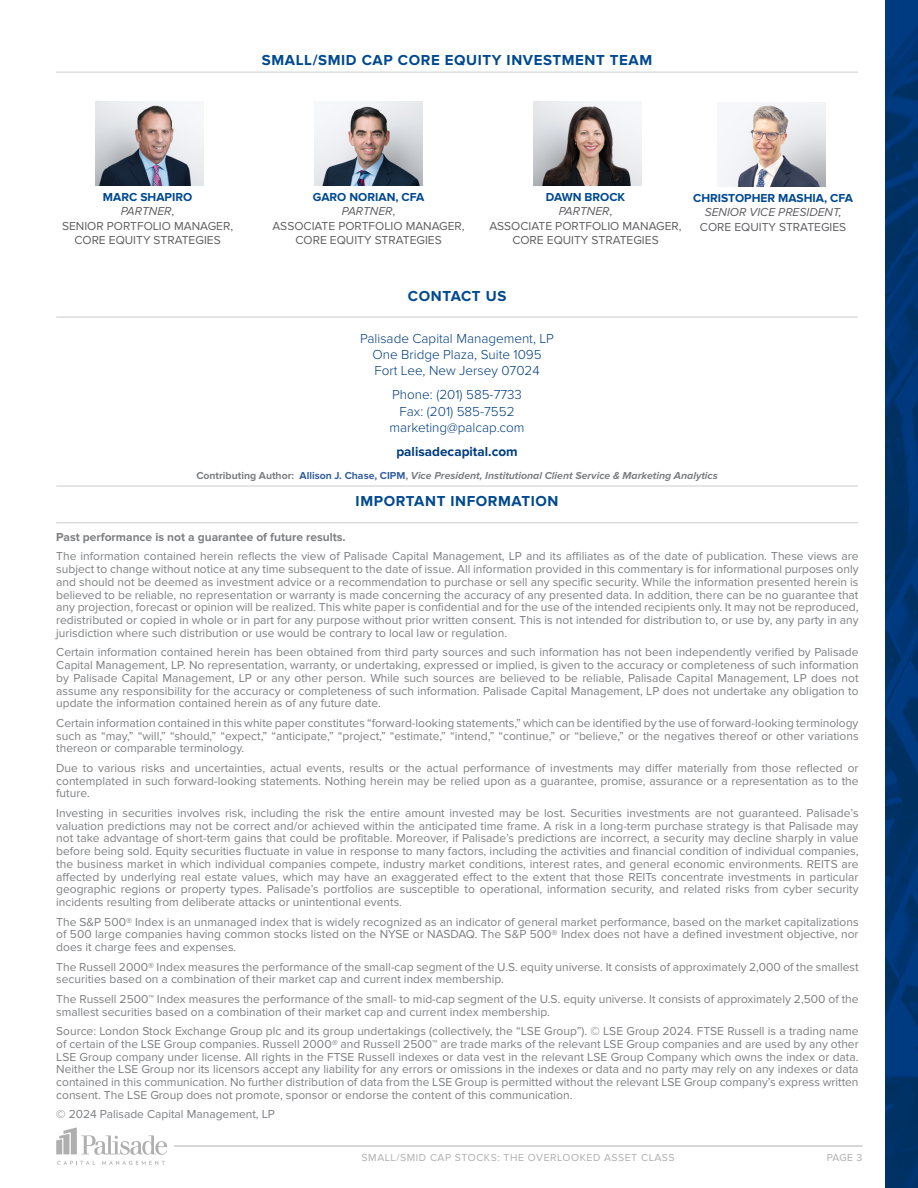
<style>
.page{position:relative;width:918px;height:1188px;background:#fff}
.page>*{position:absolute;margin:0;border:0;box-sizing:border-box;transform-origin:0 0}
.Section_Headers{font:700 15px "Proxima Nova";letter-spacing:.04em;color:#014990}
.t1{font:300 13.5px/16.2px "Proxima Nova";color:#013d7d;text-align:center}
.t2{font:700 13.5px "Proxima Nova";color:#013d7d}
.Disclaimer_body{font:12px/12.8px "Proxima Nova";color:#7d7f82;text-align:justify}
.Body{font:12px/14.4px "Proxima Nova";color:#5f5f62;text-align:center}
.Body-2{font:700 12px/14.4px "Proxima Nova";color:#014990;text-align:center}
.Disclaimer_body-2{font:700 12px "Proxima Nova";color:#7d7f82}
.Section_Headers-2{font:italic 700 10.5px "Proxima Nova";color:#7d7f82}
.t3{font:10.5px "Proxima Nova";letter-spacing:.05em;color:#afafb0}
.s1{font-weight:700;color:#014990}
.s2{font-style:italic}
.s3{font-weight:400;font-style:italic;color:#5f5f62}
.s4{font-weight:400;color:#5f5f62}
.s5{font-style:normal}
.s6{font-style:normal;color:#365fa0}
</style>
<div class="page">
<img style="left:886px;top:0;width:32px;height:1188px">
<hr style="left:174px;top:1146px;width:688px;height:1px;background:#adaeaf">
<svg style="left:57px;top:1161px;width:38px;height:4px"></svg>
<svg style="left:102px;top:1161px;width:63px;height:4px"></svg>
<svg style="left:56px;top:1127px;width:111px;height:28px"></svg>
<hr style="left:56px;top:316px;width:802px;height:2px;background:#dcdddd">
<hr style="left:56px;top:485px;width:802px;height:2px;background:#dcdddd">
<hr style="left:56px;top:522px;width:802px;height:2px;background:#dcdddd">
<img style="left:96px;top:102px;width:108px;height:84px">
<img style="left:718px;top:103px;width:108px;height:84px">
<img style="left:315px;top:102px;width:108px;height:84px">
<img style="left:533px;top:102px;width:108px;height:84px">
<hr style="left:56px;top:71px;width:802px;height:2px;background:#dcdddd">
<p class="Section_Headers" style="left:262px;top:51px;width:392px">SMALL/SMID CAP CORE EQUITY INVESTMENT TEAM</p>
<p class="Body" style="left:62px;top:190px;width:173px"><span class="s1">MARC SHAPIRO<br></span><span class="s2">PARTNER</span>,<br>SENIOR PORTFOLIO MANAGER,<br>CORE EQUITY STRATEGIES</p>
<p class="Body-2" style="left:693px;top:191px;width:161px">CHRISTOPHER MASHIA, CFA<br><span class="s3">SENIOR VICE PRESIDENT,<br></span><span class="s4">CORE EQUITY STRATEGIES</span></p>
<p class="Body" style="left:273px;top:190px;width:194px"><span class="s1">GARO NORIAN, CFA<br></span><span class="s2">PARTNER</span>,<br>ASSOCIATE PORTFOLIO MANAGER,<br>CORE EQUITY STRATEGIES</p>
<p class="Body" style="left:489px;top:190px;width:194px"><span class="s1">DAWN BROCK<br></span><span class="s2">PARTNER</span>,<br>ASSOCIATE PORTFOLIO MANAGER,<br>CORE EQUITY STRATEGIES</p>
<p class="Section_Headers" style="left:408px;top:287px;width:100px">CONTACT US</p>
<p class="t1" style="left:360px;top:329px;width:195px">Palisade Capital Management, LP<br>One Bridge Plaza, Suite 1095<br>Fort Lee, New Jersey 07024</p>
<p class="t1" style="left:390px;top:386px;width:137px">Phone: (201) 585-7733<br>Fax: (201) 585-7552 marketing@palcap.com</p>
<p class="t2" style="left:396px;top:444px;width:123px">palisadecapital.com</p>
<p class="Section_Headers-2" style="left:196px;top:469px;width:523px"><span class="s5">Contributing Author:</span> <span class="s6">Allison J. Chase, CIPM</span><span class="s5">,</span> Vice President, Institutional Client Service &amp; Marketing Analytics</p>
<p class="Section_Headers" style="left:356px;top:493px;width:204px">IMPORTANT INFORMATION</p>
<p class="Disclaimer_body-2" style="left:56px;top:530px;width:291px">Past performance is not a guarantee of future results.</p>
<p class="Disclaimer_body" style="left:56px;top:550px;width:804px">The information contained herein reflects the view of Palisade Capital Management, LP and its affiliates as of the date of publication. These views are subject to change without notice at any time subsequent to the date of issue. All information provided in this commentary is for informational purposes only and should not be deemed as investment advice or a recommendation to purchase or sell any specific security. While the information presented herein is believed to be reliable, no representation or warranty is made concerning the accuracy of any presented data. In addition, there can be no guarantee that any projection, forecast or opinion will be realized. This white paper is confidential and for the use of the intended recipients only. It may not be reproduced, redistributed or copied in whole or in part for any purpose without prior written consent. This is not intended for distribution to, or use by, any party in any jurisdiction where such distribution or use would be contrary to local law or regulation.</p>
<p class="Disclaimer_body" style="left:56px;top:646px;width:804px">Certain information contained herein has been obtained from third party sources and such information has not been independently verified by Palisade Capital Management, LP. No representation, warranty, or undertaking, expressed or implied, is given to the accuracy or completeness of such information by Palisade Capital Management, LP or any other person. While such sources are believed to be reliable, Palisade Capital Management, LP does not assume any responsibility for the accuracy or completeness of such information. Palisade Capital Management, LP does not undertake any obligation to update the information contained herein as of any future date.</p>
<p class="Disclaimer_body" style="left:56px;top:717px;width:804px">Certain information contained in this white paper constitutes “forward-looking statements,” which can be identified by the use of forward-looking terminology such as “may,” “will,” “should,” “expect,” “anticipate,” “project,” “estimate,” “intend,” “continue,” or “believe,” or the negatives thereof or other variations thereon or comparable terminology.</p>
<p class="Disclaimer_body" style="left:56px;top:762px;width:804px">Due to various risks and uncertainties, actual events, results or the actual performance of investments may differ materially from those reflected or contemplated in such forward-looking statements. Nothing herein may be relied upon as a guarantee, promise, assurance or a representation as to the future.</p>
<p class="Disclaimer_body" style="left:56px;top:807px;width:804px">Investing in securities involves risk, including the risk the entire amount invested may be lost. Securities investments are not guaranteed. Palisade’s valuation predictions may not be correct and/or achieved within the anticipated time frame. A risk in a long-term purchase strategy is that Palisade may not take advantage of short-term gains that could be profitable. Moreover, if Palisade’s predictions are incorrect, a security may decline sharply in value before being sold. Equity securities fluctuate in value in response to many factors, including the activities and financial condition of individual companies, the business market in which individual companies compete, industry market conditions, interest rates, and general economic environments. REITS are affected by underlying real estate values, which may have an exaggerated effect to the extent that those REITs concentrate investments in particular geographic regions or property types. Palisade’s portfolios are susceptible to operational, information security, and related risks from cyber security incidents resulting from deliberate attacks or unintentional events.</p>
<p class="Disclaimer_body" style="left:56px;top:915px;width:804px">The S&amp;P 500® Index is an unmanaged index that is widely recognized as an indicator of general market performance, based on the market capitalizations of 500 large companies having common stocks listed on the NYSE or NASDAQ. The S&amp;P 500® Index does not have a defined investment objective, nor does it charge fees and expenses.</p>
<p class="Disclaimer_body" style="left:56px;top:960px;width:804px">The Russell 2000® Index measures the performance of the small-cap segment of the U.S. equity universe. It consists of approximately 2,000 of the smallest securities based on a combination of their market cap and current index membership.</p>
<p class="Disclaimer_body" style="left:56px;top:993px;width:804px">The Russell 2500™ Index measures the performance of the small- to mid-cap segment of the U.S. equity universe. It consists of approximately 2,500 of the smallest securities based on a combination of their market cap and current index membership.</p>
<p class="Disclaimer_body" style="left:56px;top:1025px;width:804px">Source: London Stock Exchange Group plc and its group undertakings (collectively, the “LSE Group”). © LSE Group 2024. FTSE Russell is a trading name of certain of the LSE Group companies. Russell 2000® and Russell 2500™ are trade marks of the relevant LSE Group companies and are used by any other LSE Group company under license. All rights in the FTSE Russell indexes or data vest in the relevant LSE Group Company which owns the index or data.<br>Neither the LSE Group nor its licensors accept any liability for any errors or omissions in the indexes or data and no party may rely on any indexes or data contained in this communication. No further distribution of data from the LSE Group is permitted without the relevant LSE Group company’s express written consent. The LSE Group does not promote, sponsor or endorse the content of this communication.</p>
<p class="Disclaimer_body" style="left:56px;top:1108px;width:220px">© 2024 Palisade Capital Management, LP</p>
<p class="t3" style="left:362px;top:1152px;width:315px">SMALL/SMID CAP STOCKS: THE OVERLOOKED ASSET CLASS</p>
<p class="t3" style="left:827px;top:1152px;width:37px">PAGE 3</p>
</div>
